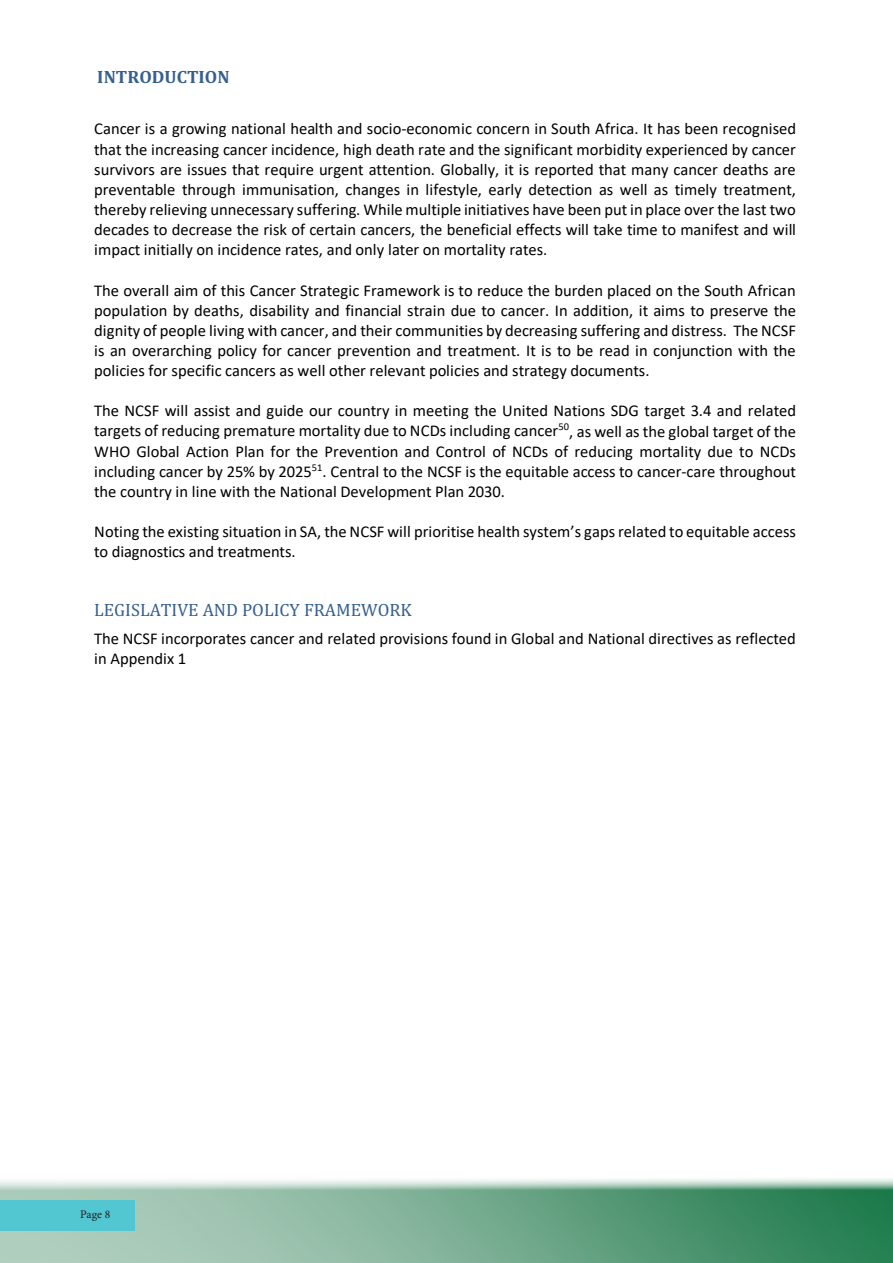
<style>
.page{position:relative;width:893px;height:1263px;background:#fff}
.page>*{position:absolute;margin:0;border:0;box-sizing:border-box;transform-origin:0 0}
.t1{font:18px "Cambria";color:#365f91}
.t2{font:700 18px "Cambria";letter-spacing:.005em;color:#365f91}
.t3{font:16.5px/20.1px "Calibri";color:#000;text-align:justify}
.t4{font:11.7px "Minion Pro";color:#241f1f}
</style>
<div class="page">
<svg style="left:0;top:1179px;width:893px;height:84px;background:#7cb095"></svg>
<div style="left:0;top:1200px;width:135px;height:30px;background:#52c6d1"></div>
<p class="t2" style="left:97px;top:64px;width:134px">INTRODUCTION</p>
<p class="t3" style="left:94px;top:118px;width:703px">Cancer is a growing national health and socio-economic concern in South Africa. It has been recognised that the increasing cancer incidence, high death rate and the significant morbidity experienced by cancer survivors are issues that require urgent attention. Globally, it is reported that many cancer deaths are preventable through immunisation, changes in lifestyle, early detection as well as timely treatment, thereby relieving unnecessary suffering. While multiple initiatives have been put in place over the last two decades to decrease the risk of certain cancers, the beneficial effects will take time to manifest and will impact initially on incidence rates, and only later on mortality rates.</p>
<p class="t3" style="left:94px;top:280px;width:703px">The overall aim of this Cancer Strategic Framework is to reduce the burden placed on the South African population by deaths, disability and financial strain due to cancer. In addition, it aims to preserve the dignity of people living with cancer, and their communities by decreasing suffering and distress. The NCSF is an overarching policy for cancer prevention and treatment. It is to be read in conjunction with the policies for specific cancers as well other relevant policies and strategy documents.</p>
<p class="t3" style="left:94px;top:400px;width:704px">The NCSF will assist and guide our country in meeting the United Nations SDG target 3.4 and related targets of reducing premature mortality due to NCDs including cancer<sup>50</sup>, as well as the global target of the WHO Global Action Plan for the Prevention and Control of NCDs of reducing mortality due to NCDs including cancer by 25% by 2025<sup>51</sup>. Central to the NCSF is the equitable access to cancer-care throughout the country in line with the National Development Plan 2030.</p>
<p class="t3" style="left:94px;top:521px;width:703px">Noting the existing situation in SA, the NCSF will prioritise health system’s gaps related to equitable access to diagnostics and treatments.</p>
<p class="t1" style="left:94px;top:599px;width:319px">LEGISLATIVE AND POLICY FRAMEWORK</p>
<p class="t3" style="left:94px;top:628px;width:703px">The NCSF incorporates cancer and related provisions found in Global and National directives as reflected in Appendix 1</p>
<p class="t4" style="left:80px;top:1206px;width:31px">Page 8</p>
</div>
